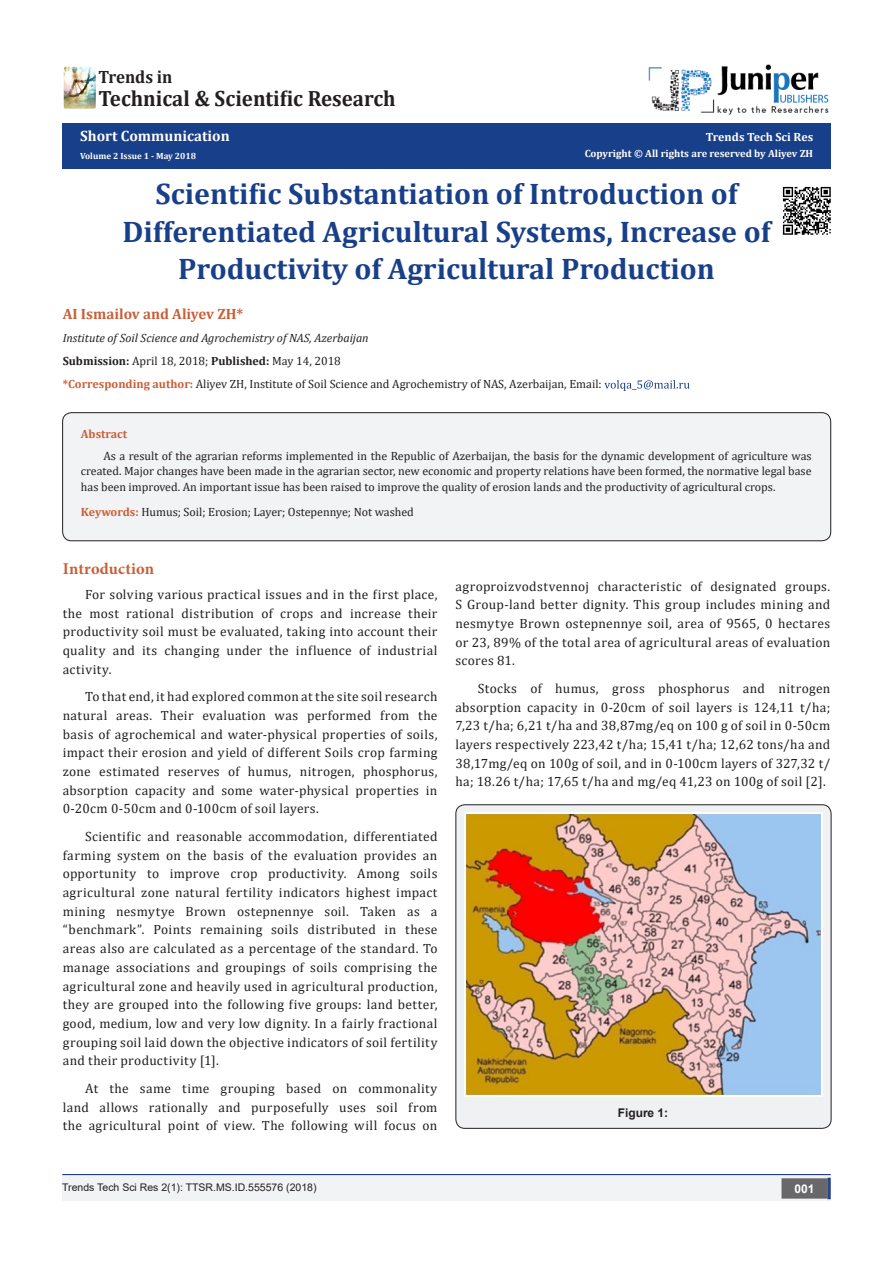
<style>
.page{position:relative;width:893px;height:1263px;background:#fff}
.page>*{position:absolute;margin:0;border:0;box-sizing:border-box;transform-origin:0 0}
.t1{font:700 29.85px/37.3px "Cambria";color:#183f89;text-align:center}
.t2{font:700 22.2px "Cambria";color:#231f20;scale:.94 1}
.t3{font:700 17.85px "Cambria";color:#231f20;scale:.94 1}
.t4{font:700 16.5px "Minion Pro";letter-spacing:.005em;color:#ca5f37}
.t5{font:700 15px "Cambria";color:#ca5f37}
.t6{font:700 15px "Cambria";color:#fffefc}
.t7{font:13.5px/18.8px "Cambria";letter-spacing:.025em;color:#231f20;text-align:justify}
.t8{font:12px/15.8px "Cambria";color:#231f20;text-align:justify}
.t9{font:italic 12px "Cambria";color:#231f20}
.t10{font:700 12px "Cambria";color:#fffefc}
.t11{font:700 12px "Cambria";color:#ca5f37}
.t12{font:700 12px "Arial";color:#231f20}
.t13{font:700 12px "Arial";color:#fff}
.t14{font:10.5px "Arial";color:#231f20}
.t15{font:700 10.5px "Cambria";color:#fffefc}
.t16{font:700 9px "Cambria";color:#fffefc}
.s1{font-weight:700}
.s2{font-weight:700;color:#ca5f37}
</style>
<div class="page">
<div style="left:62px;top:123px;width:769px;height:45px;background:#183f89"></div>
<svg style="left:604px;top:380px;width:86px;height:11px"></svg>
<img style="left:648px;top:64px;width:181px;height:51px">
<div style="left:62px;top:1174px;width:393px;height:27px;background:#f2f3f4"></div>
<div style="left:455px;top:1175px;width:376px;height:26px;background:#f2f3f4"></div>
<div style="left:782px;top:1179px;width:45px;height:19px;background:#68676a"></div>
<div style="left:781px;top:1178px;width:46px;height:20px;border:2px solid #68676a"></div>
<svg style="left:827px;top:1178px;width:4px;height:21px"></svg>
<hr style="left:62px;top:1174px;width:769px;height:1px;background:#253f8e">
<img style="left:64px;top:67px;width:32px;height:42px">
<div style="left:63px;top:413px;width:768px;height:128px;background:#f2f3f4;border-radius:9px"></div>
<div style="left:62px;top:412px;width:769px;height:129px;border:1px solid #231f20;border-radius:9px"></div>
<div style="left:456px;top:805px;width:375px;height:323px;background:#f0f1f2;border-radius:9px"></div>
<div style="left:455px;top:804px;width:376px;height:325px;border:1px solid #231f20;border-radius:9px"></div>
<img style="left:465px;top:813px;width:357px;height:283px">
<img style="left:782px;top:186px;width:49px;height:49px">
<p class="t3" style="left:98px;top:64px;width:80px">Trends in</p>
<p class="t2" style="left:98px;top:83px;width:318px">Technical &amp; Scientific Research</p>
<p class="t6" style="left:80px;top:125px;width:151px">Short Communication</p>
<p class="t16" style="left:80px;top:150px;width:118px">Volume 2 Issue 1 - May 2018</p>
<p class="t10" style="left:706px;top:129px;width:109px">Trends Tech Sci Res</p>
<p class="t15" style="left:585px;top:146px;width:230px">Copyright © All rights are reserved by Aliyev ZH</p>
<p class="t1" style="left:122px;top:175px;width:649px">Scientific Substantiation of Introduction of<br>Differentiated Agricultural Systems, Increase of<br>Productivity of Agricultural Production</p>
<p class="t5" style="left:63px;top:303px;width:182px">AI Ismailov and Aliyev ZH*</p>
<p class="t9" style="left:63px;top:329px;width:307px">Institute of Soil Science and Agrochemistry of NAS, Azerbaijan</p>
<p class="t8" style="left:63px;top:353px;width:280px"><span class="s1">Submission:</span> April 18, 2018; <span class="s1">Published:</span> May 14, 2018</p>
<p class="t8" style="left:63px;top:376px;width:540px"><span class="s2">*Corresponding author:</span> Aliyev ZH, Institute of Soil Science and Agrochemistry of NAS, Azerbaijan, Email:</p>
<p class="t11" style="left:81px;top:425px;width:48px">Abstract</p>
<p class="t8" style="left:81px;top:448px;width:732px;text-indent:22px">As a result of the agrarian reforms implemented in the Republic of Azerbaijan, the basis for the dynamic development of agriculture was created. Major changes have been made in the agrarian sector, new economic and property relations have been formed, the normative legal base has been improved. An important issue has been raised to improve the quality of erosion lands and the productivity of agricultural crops.</p>
<p class="t8" style="left:81px;top:504px;width:334px"><span class="s2">Keywords:</span> Humus; Soil; Erosion; Layer; Ostepennye; Not washed</p>
<p class="t4" style="left:63px;top:557px;width:93px">Introduction</p>
<p class="t7" style="left:63px;top:585px;width:376px;text-indent:22px">For solving various practical issues and in the first place, the most rational distribution of crops and increase their productivity soil must be evaluated, taking into account their quality and its changing under the influence of industrial activity.</p>
<p class="t7" style="left:63px;top:687px;width:376px;text-indent:22px">To that end, it had explored common at the site soil research natural areas. Their evaluation was performed from the basis of agrochemical and water-physical properties of soils, impact their erosion and yield of different Soils crop farming zone estimated reserves of humus, nitrogen, phosphorus, absorption capacity and some water-physical properties in 0-20cm 0-50cm and 0-100cm of soil layers.</p>
<p class="t7" style="left:63px;top:827px;width:376px;text-indent:22px">Scientific and reasonable accommodation, differentiated farming system on the basis of the evaluation provides an opportunity to improve crop productivity. Among soils agricultural zone natural fertility indicators highest impact mining nesmytye Brown ostepnennye soil. Taken as a “benchmark”. Points remaining soils distributed in these areas also are calculated as a percentage of the standard. To manage associations and groupings of soils comprising the agricultural zone and heavily used in agricultural production, they are grouped into the following five groups: land better, good, medium, low and very low dignity. In a fairly fractional grouping soil laid down the objective indicators of soil fertility and their productivity [1].</p>
<p class="t7" style="left:63px;top:1079px;width:376px;text-indent:22px">At the same time grouping based on commonality land allows rationally and purposefully uses soil from the agricultural point of view. The following will focus on</p>
<p class="t7" style="left:455px;top:577px;width:376px">agroproizvodstvennoj characteristic of designated groups.<br>S Group-land better dignity. This group includes mining and nesmytye Brown ostepnennye soil, area of 9565, 0 hectares or 23, 89% of the total area of agricultural areas of evaluation scores 81.</p>
<p class="t7" style="left:455px;top:679px;width:376px;text-indent:22px">Stocks of humus, gross phosphorus and nitrogen absorption capacity in 0-20cm of soil layers is 124,11 t/ha; 7,23 t/ha; 6,21 t/ha and 38,87mg/eq on 100 g of soil in 0-50cm layers respectively 223,42 t/ha; 15,41 t/ha; 12,62 tons/ha and 38,17mg/eq on 100g of soil, and in 0-100cm layers of 327,32 t/ ha; 18.26 t/ha; 17,65 t/ha and mg/eq 41,23 on 100g of soil [2].</p>
<p class="t12" style="left:618px;top:1104px;width:52px">Figure 1:</p>
<p class="t14" style="left:62px;top:1180px;width:256px">Trends Tech Sci Res 2(1): TTSR.MS.ID.555576 (2018)</p>
<p class="t13" style="left:794px;top:1180px;width:22px">001</p>
</div>
